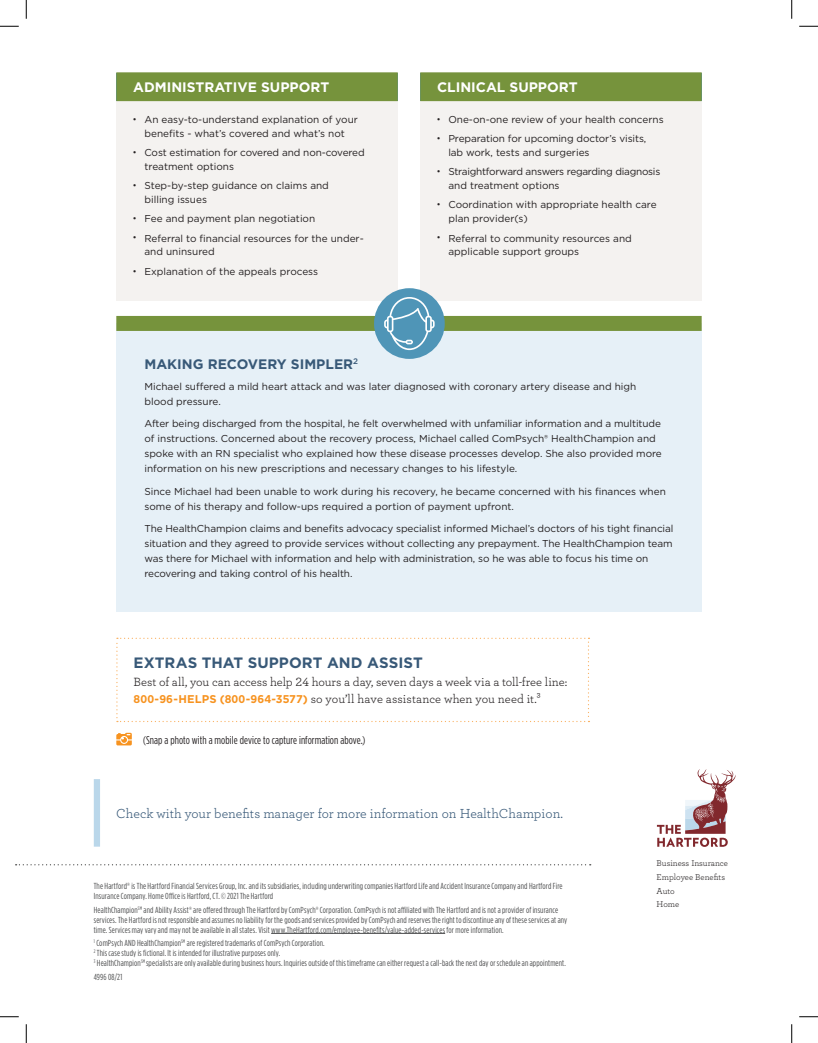
<style>
.page{position:relative;width:818px;height:1043px;background:#fff}
.page>*{position:absolute;margin:0;border:0;box-sizing:border-box;transform-origin:0 0}
.t1{font:700 15px "Gotham";letter-spacing:.005em;color:#385978}
.t2{font:13.75px "Archer";color:#385978}
.t3{font:700 13.75px "Gotham";color:#fff}
.t4{font:700 13.75px "Gotham";color:#385978}
.t5{font:12.5px/17.5px "Archer";color:#231f20}
.t6{font:11.25px "Gotham Condensed";letter-spacing:.005em;color:#231f20}
.t7{font:10px/15px "Gotham";letter-spacing:-.005em;color:#231f20}
.t8{font:10px/13.8px "Gotham";letter-spacing:-.025em;color:#231f20}
.t9{font:8.75px/10px "Gotham Condensed";letter-spacing:.015em;color:#4b4c4d}
.t10{font:8.75px/13.8px "Archer";color:#231f20}
.s1{font-family:"Archer";font-weight:600}
.s2{font-family:"Gotham";font-weight:700;font-size:11.25px;color:#f79320}
</style>
<div class="page">
<div style="left:116px;top:72px;width:282px;height:229px;background:#f4f2f0"></div>
<div style="left:420px;top:72px;width:281px;height:229px;background:#f4f2f0"></div>
<div style="left:94px;top:779px;width:6px;height:67px;background:#bad7ea"></div>
<div style="left:116px;top:323px;width:585px;height:288px;background:#e6f0f7"></div>
<div style="left:116px;top:72px;width:282px;height:29px;background:#76933c"></div>
<div style="left:420px;top:72px;width:281px;height:29px;background:#76933c"></div>
<hr style="left:271px;top:933px;width:174px;height:1px;background:#4b4c4d">
<svg style="left:16px;top:864px;width:574px;height:1px"></svg>
<svg style="left:657px;top:769px;width:78px;height:78px"></svg>
<svg style="left:116px;top:732px;width:16px;height:13px"></svg>
<svg style="left:116px;top:637px;width:473px;height:85px"></svg>
<div style="left:116px;top:316px;width:585px;height:15px;background:#76933c"></div>
<div style="left:374px;top:288px;width:70px;height:71px;background:#4f95b7;border-radius:50%"></div>
<svg style="left:384px;top:297px;width:50px;height:53px"></svg>
<svg style="left:0;top:25px;width:19px;height:2px"></svg>
<svg style="left:799px;top:25px;width:19px;height:2px"></svg>
<svg style="left:0;top:1016px;width:19px;height:1px"></svg>
<svg style="left:799px;top:1016px;width:19px;height:1px"></svg>
<svg style="left:25px;top:0;width:2px;height:19px"></svg>
<svg style="left:25px;top:1024px;width:2px;height:18px"></svg>
<svg style="left:791px;top:0;width:1px;height:19px"></svg>
<svg style="left:791px;top:1024px;width:1px;height:18px"></svg>
<h2 class="t3" style="left:133px;top:78px;width:198px">ADMINISTRATIVE SUPPORT</h2>
<p class="t7" style="left:133px;top:112px;width:226px;line-height:13.8px;text-align:center"><span class="s1">•</span> An easy-to-understand explanation of your benefits - what’s covered and what’s not</p>
<p class="t7" style="left:144px;top:145px;width:222px;line-height:13.8px;text-indent:-11px"><span class="s1">•</span> Cost estimation for covered and non-covered treatment options</p>
<p class="t7" style="left:144px;top:178px;width:186px;line-height:13.8px;text-indent:-11px"><span class="s1">•</span> Step-by-step guidance on claims and billing issues</p>
<p class="t7" style="left:133px;top:211px;width:183px"><span class="s1">•</span> Fee and payment plan negotiation</p>
<p class="t7" style="left:144px;top:231px;width:221px;line-height:13.8px;text-indent:-11px"><span class="s1">•</span> Referral to financial resources for the under&shy;and uninsured</p>
<p class="t7" style="left:133px;top:263px;width:186px"><span class="s1">•</span> Explanation of the appeals process</p>
<h2 class="t3" style="left:437px;top:78px;width:142px">CLINICAL SUPPORT</h2>
<p class="t7" style="left:437px;top:112px;width:228px"><span class="s1">•</span> One-on-one review of your health concerns</p>
<p class="t7" style="left:448px;top:132px;width:199px;line-height:13.8px;text-indent:-11px"><span class="s1">•</span> Preparation for upcoming doctor’s visits, lab work, tests and surgeries</p>
<p class="t8" style="left:448px;top:165px;width:213px;text-indent:-11px"><span class="s1">•</span> Straightforward answers regarding diagnosis and treatment options</p>
<p class="t7" style="left:448px;top:198px;width:210px;line-height:13.8px;text-indent:-11px"><span class="s1">•</span> Coordination with appropriate health care plan provider(s)</p>
<p class="t7" style="left:448px;top:231px;width:185px;line-height:13.8px;text-indent:-11px"><span class="s1">•</span> Referral to community resources and applicable support groups</p>
<h2 class="t4" style="left:144px;top:355px;width:215px">MAKING RECOVERY SIMPLER<sup>2</sup></h2>
<p class="t7" style="left:144px;top:378px;width:493px">Michael suffered a mild heart attack and was later diagnosed with coronary artery disease and high blood pressure.</p>
<p class="t7" style="left:144px;top:416px;width:519px">After being discharged from the hospital, he felt overwhelmed with unfamiliar information and a multitude of instructions. Concerned about the recovery process, Michael called ComPsych® HealthChampion and spoke with an RN specialist who explained how these disease processes develop. She also provided more information on his new prescriptions and necessary changes to his lifestyle.</p>
<p class="t7" style="left:144px;top:483px;width:523px">Since Michael had been unable to work during his recovery, he became concerned with his finances when some of his therapy and follow-ups required a portion of payment upfront.</p>
<p class="t7" style="left:144px;top:520px;width:530px">The HealthChampion claims and benefits advocacy specialist informed Michael’s doctors of his tight financial situation and they agreed to provide services without collecting any prepayment. The HealthChampion team was there for Michael with information and help with administration, so he was able to focus his time on recovering and taking control of his health.</p>
<h1 class="t1" style="left:133px;top:653px;width:291px">EXTRAS THAT SUPPORT AND ASSIST</h1>
<p class="t5" style="left:133px;top:672px;width:435px">Best of all, you can access help 24 hours a day, seven days a week via a toll-free line:<br><span class="s2">800-96-HELPS (800-964-3577)</span> so you’ll have assistance when you need it.³</p>
<p class="t6" style="left:143px;top:733px;width:224px">(Snap a photo with a mobile device to capture information above.)</p>
<h2 class="t2" style="left:116px;top:804px;width:448px">Check with your benefits manager for more information on HealthChampion.</h2>
<p class="t9" style="left:94px;top:880px;width:470px">The Hartford® is The Hartford Financial Services Group, Inc. and its subsidiaries, including underwriting companies Hartford Life and Accident Insurance Company and Hartford Fire<br>Insurance Company. Home Office is Hartford, CT. © 2021 The Hartford</p>
<p class="t9" style="left:94px;top:904px;width:475px">HealthChampion<sup>SM</sup> and Ability Assist® are offered through The Hartford by ComPsych® Corporation. ComPsych is not affiliated with The Hartford and is not a provider of insurance services. The Hartford is not responsible and assumes no liability for the goods and services provided by ComPsych and reserves the right to discontinue any of these services at any time. Services may vary and may not be available in all states. Visit www.TheHartford.com/employee-benefits/value-added-services for more information.</p>
<p class="t9" style="left:94px;top:938px;width:473px"><sup>1</sup> ComPsych AND HealthChampion<sup>SM</sup> are registered trademarks of ComPsych Corporation.<br><sup>2</sup> This case study is fictional. It is intended for illustrative purposes only.<br><sup>3</sup> HealthChampion<sup>SM</sup> specialists are only available during business hours. Inquiries outside of this timeframe can either request a call-back the next day or schedule an appointment.</p>
<p class="t9" style="left:94px;top:972px;width:30px">4996 08/21</p>
<p class="t10" style="left:656px;top:856px;width:73px">Business Insurance<br>Employee Benefits<br>Auto<br>Home</p>
</div>
